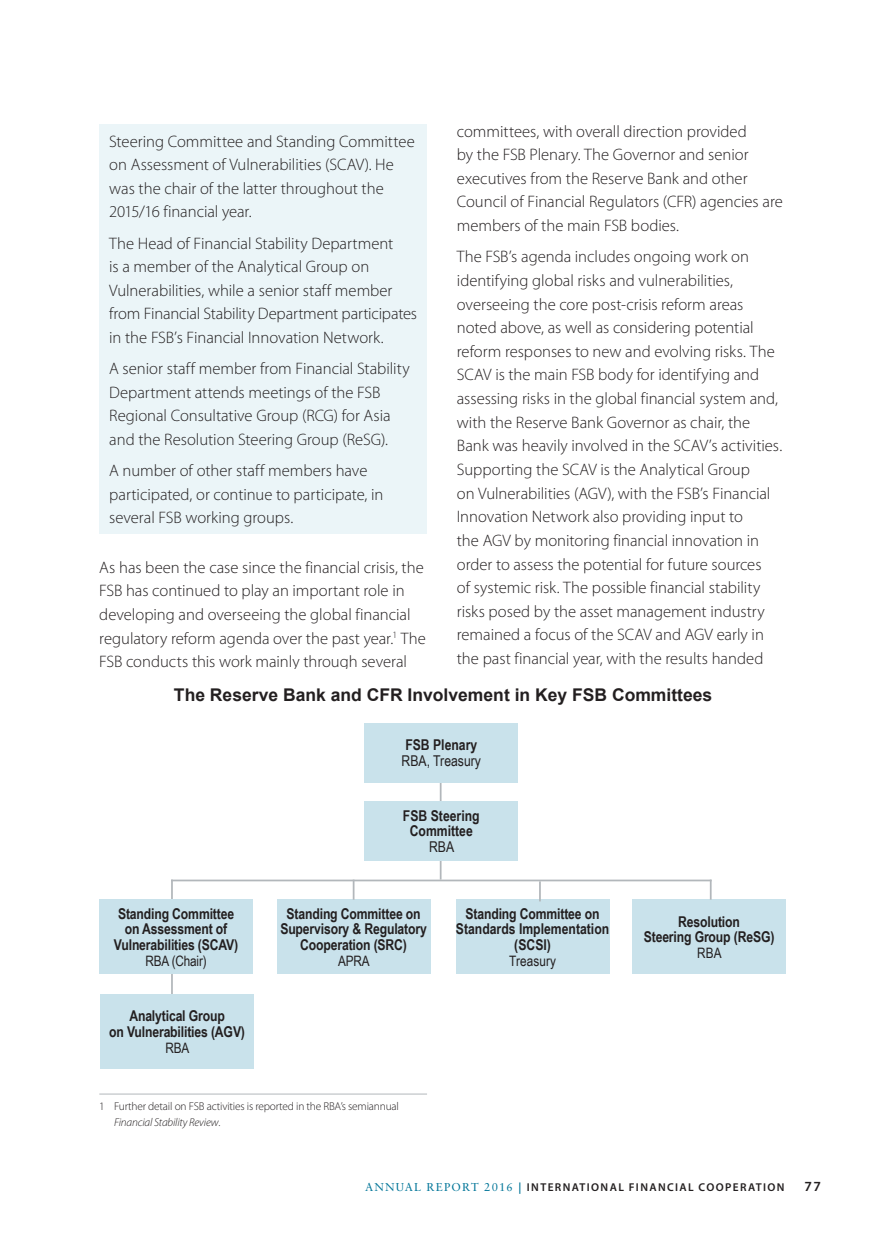
<style>
.page{position:relative;width:874px;height:1241px;background:#fff}
.page>*{position:absolute;margin:0;border:0;box-sizing:border-box;transform-origin:0 0}
.Table_Head{font:700 17.5px "Arial";color:#231f20}
.Body_Copy{font:300 16.62px/23.6px "Myriad Pro";letter-spacing:-.005em;color:#231f20}
.t1{font:700 14.88px/15.8px "Arial Narrow";letter-spacing:-.01em;color:#231f20;text-align:center}
.t2{font:14.88px "Arial Narrow";color:#231f20}
.t3{font:14.35px "Arial Narrow";letter-spacing:-.01em;color:#231f20}
.t4{font:14.35px "Arial Narrow";letter-spacing:.01em;color:#231f20}
.Page_Folio_Number{font:600 14px "Myriad Pro";color:#231f20}
.Footnote{font:300 11.38px/15.8px "Myriad Pro";letter-spacing:-.015em;color:#231f20}
.t5{font:600 11.38px "Myriad Pro";letter-spacing:.12em;color:#231f20}
.s1{font-weight:400}
.s2{font-style:italic}
.s3{font-family:"Sabon LT Std";font-weight:400;color:#007598}
.s4{color:#007598}
</style>
<div class="page">
<div style="left:99px;top:124px;width:328px;height:409px;background:#ebf5f8"></div>
<hr style="left:99px;top:1093px;width:328px;height:1px;background:#b2b7bb">
<div style="left:455px;top:899px;width:154px;height:74px;background:#c9e2eb"></div>
<div style="left:276px;top:899px;width:154px;height:74px;background:#c9e2eb"></div>
<div style="left:631px;top:899px;width:154px;height:74px;background:#c9e2eb"></div>
<hr style="left:439px;top:728px;width:2px;height:151px;background:#b2b7bb">
<hr style="left:171px;top:879px;width:540px;height:2px;background:#b2b7bb">
<hr style="left:709px;top:879px;width:2px;height:20px;background:#b2b7bb">
<hr style="left:171px;top:879px;width:2px;height:130px;background:#b2b7bb">
<hr style="left:352px;top:879px;width:2px;height:20px;background:#b2b7bb">
<svg style="left:539px;top:881px;width:1px;height:20px"></svg>
<div style="left:364px;top:801px;width:154px;height:59px;background:#c9e2eb"></div>
<div style="left:364px;top:723px;width:154px;height:59px;background:#c9e2eb"></div>
<div style="left:99px;top:899px;width:154px;height:74px;background:#c9e2eb"></div>
<div style="left:100px;top:994px;width:154px;height:74px;background:#c9e2eb"></div>
<p class="Body_Copy" style="left:109px;top:129px;width:307px">Steering Committee and Standing Committee on Assessment of Vulnerabilities (SCAV). He was the chair of the latter throughout the 2015/16 financial year.</p>
<p class="Body_Copy" style="left:109px;top:231px;width:309px">The Head of Financial Stability Department<br>is a member of the Analytical Group on Vulnerabilities, while a senior staff member from Financial Stability Department participates in the FSB’s Financial Innovation Network.</p>
<p class="Body_Copy" style="left:109px;top:356px;width:302px">A senior staff member from Financial Stability Department attends meetings of the FSB Regional Consultative Group (RCG) for Asia and the Resolution Steering Group (ReSG).</p>
<p class="Body_Copy" style="left:109px;top:458px;width:275px">A number of other staff members have participated, or continue to participate, in several FSB working groups.</p>
<p class="Body_Copy" style="left:99px;top:555px;width:328px">As has been the case since the financial crisis, the FSB has continued to play an important role in developing and overseeing the global financial regulatory reform agenda over the past year.<sup>1</sup> The FSB conducts this work mainly through several</p>
<p class="Body_Copy" style="left:456px;top:119px;width:327px">committees, with overall direction provided<br>by the FSB Plenary. The Governor and senior executives from the Reserve Bank and other Council of Financial Regulators (CFR) agencies are members of the main FSB bodies.</p>
<p class="Body_Copy" style="left:456px;top:245px;width:327px">The FSB’s agenda includes ongoing work on identifying global risks and vulnerabilities, overseeing the core post-crisis reform areas noted above, as well as considering potential reform responses to new and evolving risks. The SCAV is the main FSB body for identifying and assessing risks in the global financial system and, with the Reserve Bank Governor as chair, the Bank was heavily involved in the SCAV’s activities.<br>Supporting the SCAV is the Analytical Group<br>on Vulnerabilities (AGV), with the FSB’s Financial Innovation Network also providing input to<br>the AGV by monitoring financial innovation in order to assess the potential for future sources<br>of systemic risk. The possible financial stability risks posed by the asset management industry remained a focus of the SCAV and AGV early in the past financial year, with the results handed</p>
<p class="Table_Head" style="left:174px;top:683px;width:539px">The Reserve Bank and CFR Involvement in Key FSB Committees</p>
<p class="t1" style="left:405px;top:736px;width:73px">FSB Plenary</p>
<p class="t2" style="left:401px;top:750px;width:81px">RBA, Treasury</p>
<p class="t1" style="left:114px;top:904px;width:126px">Standing Committee on Assessment of<br>Vulnerabilities (SCAV)</p>
<p class="t3" style="left:145px;top:950px;width:63px">RBA (Chair)</p>
<p class="t1" style="left:109px;top:1007px;width:137px">Analytical Group<br>on Vulnerabilities (AGV)</p>
<p class="t3" style="left:165px;top:1037px;width:25px">RBA</p>
<p class="t1" style="left:403px;top:806px;width:78px">FSB Steering<br>Committee<br><span class="s1">RBA</span></p>
<p class="t1" style="left:280px;top:904px;width:148px">Standing Committee on<br>Supervisory &amp; Regulatory<br>Cooperation (SRC)</p>
<p class="t3" style="left:338px;top:950px;width:33px">APRA</p>
<p class="t1" style="left:455px;top:904px;width:155px">Standing Committee on<br>Standards Implementation (SCSI)</p>
<p class="t4" style="left:509px;top:950px;width:48px">Treasury</p>
<p class="Footnote" style="left:114px;top:1097px;width:286px;text-indent:-15px">1 Further detail on FSB activities is reported in the RBA’s semiannual<br><span class="s2">Financial Stability Review</span>.</p>
<p class="t1" style="left:643px;top:912px;width:132px">Resolution<br>Steering Group (ReSG)</p>
<p class="t3" style="left:696px;top:942px;width:26px">RBA</p>
<p class="t5" style="left:365px;top:1179px;width:420px"><span class="s3">ANNUAL REPORT 2016</span> <span class="s4">|</span> INTERNATIONAL FINANCIAL COOPERATION</p>
<p class="Page_Folio_Number" style="left:804px;top:1177px;width:18px">77</p>
</div>
